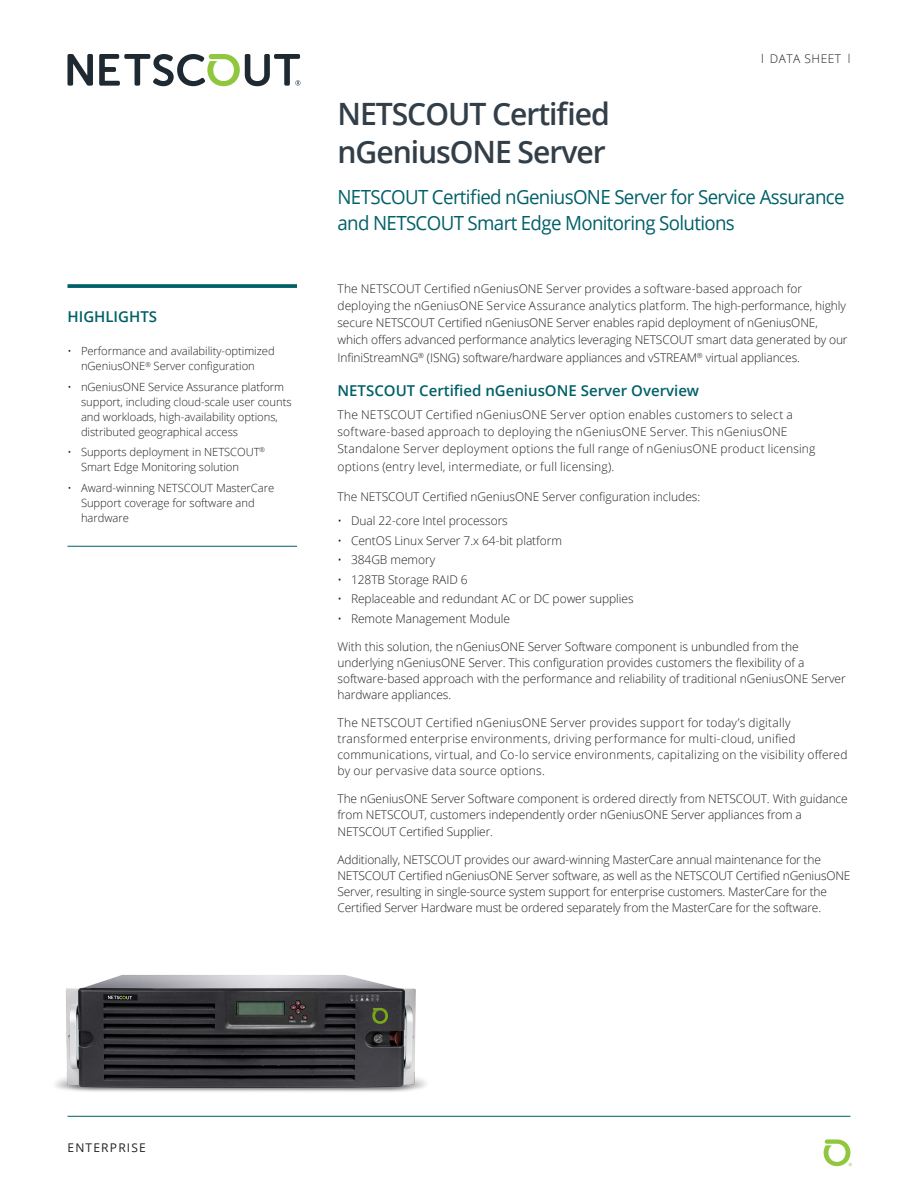
<style>
.page{position:relative;width:918px;height:1188px;background:#fff}
.page>*{position:absolute;margin:0;border:0;box-sizing:border-box;transform-origin:0 0}
.Document_Title{font:600 30.75px/37.5px "Open Sans";letter-spacing:-.035em;color:#323e48}
.Subtitle{font:19.5px/25.5px "Open Sans";letter-spacing:-.035em;color:#006068;scale:.96 1}
.Level_1_-_Heading{font:600 15px "Open Sans";color:#006068}
.Level_1_-_Section_He{font:600 15px "Open Sans";color:#006068}
.Body_-_Tighter{font:300 12px/16.2px "Open Sans";letter-spacing:-.005em;color:#231f20}
.Body{font:300 12px/17.2px "Open Sans";letter-spacing:-.005em;color:#231f20}
.Body_-_Tighter-2{font:300 12px/16.2px "Open Sans";letter-spacing:.015em;color:#231f20}
.Body-2{font:300 12px/17.2px "Open Sans";letter-spacing:.015em;color:#231f20}
.Body-3{font:300 12px "Open Sans";letter-spacing:.04em;color:#231f20}
.t1{font:12px "Open Sans";letter-spacing:.1em;color:#231f20}
.t2{font:300 11.25px/15px "Open Sans";letter-spacing:-.005em;color:#231f20}
</style>
<div class="page">
<hr style="left:68px;top:1116px;width:782px;height:1px;background:#006068">
<svg style="left:824px;top:1139px;width:28px;height:27px"></svg>
<svg style="left:67px;top:54px;width:26px;height:32px"></svg>
<svg style="left:99px;top:54px;width:201px;height:32px"></svg>
<svg style="left:68px;top:284px;width:229px;height:4px"></svg>
<hr style="left:68px;top:546px;width:229px;height:1px;background:#006068">
<img style="left:55px;top:975px;width:371px;height:117px">
<p class="Level_1_-_Section_He" style="left:68px;top:306px;width:91px">HIGHLIGHTS</p>
<p class="t2" style="left:68px;top:343px;width:209px;text-align:center">• Performance and availability-optimized nGeniusONE<sup>®</sup> Server configuration</p>
<p class="t2" style="left:81px;top:379px;width:212px;text-indent:-14px">• nGeniusONE Service Assurance platform support, including cloud-scale user counts and workloads, high-availability options, distributed geographical access</p>
<p class="t2" style="left:81px;top:444px;width:186px;text-indent:-14px">• Supports deployment in NETSCOUT<sup>®<br></sup>Smart Edge Monitoring solution</p>
<p class="t2" style="left:81px;top:480px;width:195px;text-indent:-14px">• Award-winning NETSCOUT MasterCare<br>Support coverage for software and hardware</p>
<p class="Body-3" style="left:761px;top:51px;width:91px">l DATA SHEET l</p>
<p class="Document_Title" style="left:338px;top:95px;width:274px">NETSCOUT Certified nGeniusONE Server</p>
<p class="Subtitle" style="left:338px;top:184px;width:530px">NETSCOUT Certified nGeniusONE Server for Service Assurance and NETSCOUT Smart Edge Monitoring Solutions</p>
<p class="Body" style="left:338px;top:279px;width:512px">The NETSCOUT Certified nGeniusONE Server provides a software-based approach for deploying the nGeniusONE Service Assurance analytics platform. The high-performance, highly secure NETSCOUT Certified nGeniusONE Server enables rapid deployment of nGeniusONE, which offers advanced performance analytics leveraging NETSCOUT smart data generated by our InfiniStreamNG<sup>®</sup> (ISNG) software/hardware appliances and vSTREAM<sup>®</sup> virtual appliances.</p>
<p class="Level_1_-_Heading" style="left:338px;top:381px;width:363px">NETSCOUT Certified nGeniusONE Server Overview</p>
<p class="Body-2" style="left:338px;top:406px;width:479px">The NETSCOUT Certified nGeniusONE Server option enables customers to select a software‑based approach to deploying the nGeniusONE Server. This nGeniusONE Standalone Server deployment options the full range of nGeniusONE product licensing options (entry level, intermediate, or full licensing).</p>
<p class="Body" style="left:338px;top:488px;width:364px">The NETSCOUT Certified nGeniusONE Server configuration includes:</p>
<p class="Body" style="left:338px;top:512px;width:172px">• Dual 22-core Intel processors</p>
<p class="Body" style="left:338px;top:532px;width:226px">• CentOS Linux Server 7.x 64-bit platform</p>
<p class="Body" style="left:338px;top:551px;width:99px">• 384GB memory</p>
<p class="Body" style="left:338px;top:570px;width:132px">• 128TB Storage RAID 6</p>
<p class="Body" style="left:338px;top:590px;width:298px">• Replaceable and redundant AC or DC power supplies</p>
<p class="Body" style="left:338px;top:609px;width:174px">• Remote Management Module</p>
<p class="Body_-_Tighter" style="left:338px;top:638px;width:510px">With this solution, the nGeniusONE Server Software component is unbundled from the underlying nGeniusONE Server. This configuration provides customers the flexibility of a software-based approach with the performance and reliability of traditional nGeniusONE Server hardware appliances.</p>
<p class="Body_-_Tighter-2" style="left:338px;top:714px;width:512px">The NETSCOUT Certified nGeniusONE Server provides support for today’s digitally transformed enterprise environments, driving performance for multi-cloud, unified communications, virtual, and Co-lo service environments, capitalizing on the visibility offered by our pervasive data source options.</p>
<p class="Body_-_Tighter" style="left:338px;top:791px;width:512px">The nGeniusONE Server Software component is ordered directly from NETSCOUT. With guidance from NETSCOUT, customers independently order nGeniusONE Server appliances from a<br>NETSCOUT Certified Supplier.</p>
<p class="Body_-_Tighter" style="left:338px;top:851px;width:515px">Additionally, NETSCOUT provides our award-winning MasterCare annual maintenance for the NETSCOUT Certified nGeniusONE Server software, as well as the NETSCOUT Certified nGeniusONE Server, resulting in single-source system support for enterprise customers. MasterCare for the Certified Server Hardware must be ordered separately from the MasterCare for the software.</p>
<p class="t1" style="left:68px;top:1139px;width:80px">ENTERPRISE</p>
</div>
